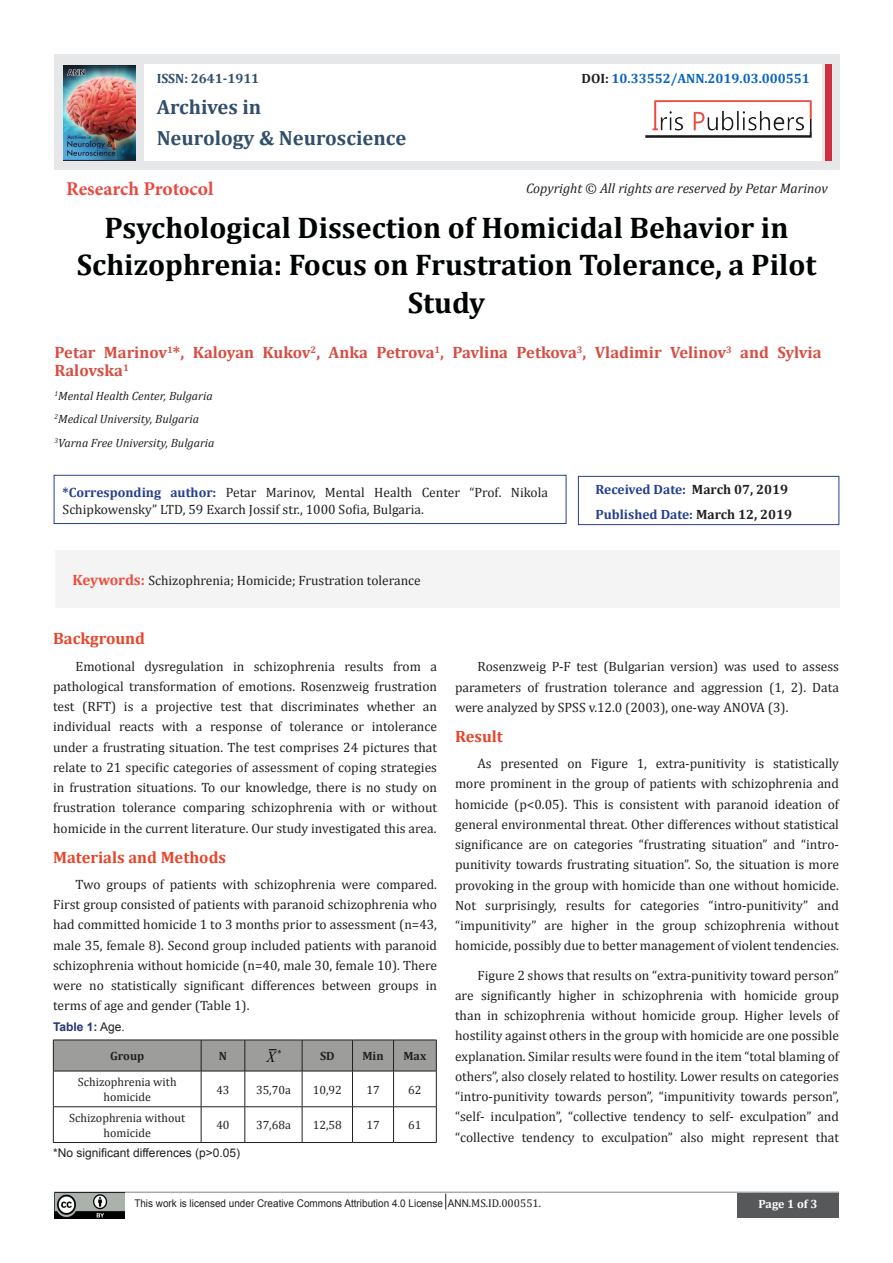
<style>
.page{position:relative;width:893px;height:1263px;background:#fff}
.page>*{position:absolute;margin:0;border:0;box-sizing:border-box;transform-origin:0 0}
.t1{font:700 30px/37.5px "Cambria";color:#000303;text-align:center}
.t2{font:700 20.55px "Cambria";color:#314e6b}
.t3{font:700 19.5px "Minion Pro";letter-spacing:-.005em;color:#e9493f}
.t4{font:700 16.5px/18px "Cambria";color:#d84d41}
.t5{font:700 16.5px "Cambria";color:#e8442a}
.t6{font:italic 15.3px "Times New Roman";color:#000;scale:.91 1}
.t7{font:italic 13.8px "Cambria";color:#231f20}
.t8{font:13.5px/20.2px "Cambria";color:#231f20;text-align:justify}
.t9{font:700 13.5px "Cambria";color:#253f8e}
.t10{font:700 13.5px "Cambria";color:#0563c1}
.t11{font:700 13.5px "Cambria";color:#314e6b}
.t12{font:12px/14.4px "Cambria";color:#231f20;text-align:center}
.t13{font:italic 12px "Cambria";color:#231f20}
.t14{font:12px "Arial";color:#231f20}
.t15{font:700 12px "Cambria";color:#231f20}
.t16{font:700 12px "Arial";color:#233571}
.t17{font:700 12px "Cambria";color:#fff}
.t18{font:10.65px "Arial";color:#231f20;scale:.94 1}
.t19{font:8.85px "Times New Roman";color:#000;scale:.91 1}
.s1{color:#231f20}
.s2{font-weight:700;color:#253f8e}
.s3{font-weight:700;font-size:15px;color:#ef4d3d}
.s4{font-weight:400;color:#231f20}
.s5{font-family:"Cambria";font-size:11.25px}
</style>
<div class="page">
<hr style="left:54px;top:1191px;width:785px;height:2px;background:#a8a9ad">
<div style="left:737px;top:1193px;width:102px;height:24px;background:#57585a"></div>
<div style="left:578px;top:476px;width:261px;height:49px;border:1px solid #253f8e"></div>
<div style="left:54px;top:54px;width:785px;height:116px;background:#e6e7e8"></div>
<div style="left:145px;top:64px;width:677px;height:97px;background:#fff"></div>
<img style="left:64px;top:65px;width:72px;height:96px">
<img style="left:646px;top:101px;width:165px;height:36px">
<div style="left:825px;top:64px;width:6px;height:97px;background:#cf2e41"></div>
<div style="left:54px;top:475px;width:512px;height:49px;border:1px solid #253f8e"></div>
<hr style="left:436px;top:1040px;width:1px;height:31px;background:#231f20">
<hr style="left:53px;top:1071px;width:148px;height:1px;background:#231f20">
<hr style="left:53px;top:1071px;width:1px;height:35px;background:#231f20">
<hr style="left:201px;top:1071px;width:44px;height:1px;background:#231f20">
<hr style="left:201px;top:1071px;width:1px;height:35px;background:#231f20">
<hr style="left:245px;top:1071px;width:57px;height:1px;background:#231f20">
<hr style="left:245px;top:1071px;width:1px;height:35px;background:#231f20">
<hr style="left:302px;top:1071px;width:50px;height:1px;background:#231f20">
<hr style="left:302px;top:1071px;width:1px;height:35px;background:#231f20">
<hr style="left:352px;top:1071px;width:42px;height:1px;background:#231f20">
<hr style="left:352px;top:1071px;width:1px;height:35px;background:#231f20">
<hr style="left:394px;top:1071px;width:42px;height:1px;background:#231f20">
<hr style="left:393px;top:1071px;width:1px;height:35px;background:#231f20">
<hr style="left:436px;top:1071px;width:1px;height:35px;background:#231f20">
<hr style="left:53px;top:1106px;width:148px;height:1px;background:#231f20">
<hr style="left:53px;top:1107px;width:1px;height:35px;background:#231f20">
<hr style="left:201px;top:1106px;width:44px;height:1px;background:#231f20">
<hr style="left:201px;top:1107px;width:1px;height:35px;background:#231f20">
<hr style="left:245px;top:1106px;width:57px;height:1px;background:#231f20">
<hr style="left:245px;top:1107px;width:1px;height:35px;background:#231f20">
<hr style="left:302px;top:1106px;width:50px;height:1px;background:#231f20">
<hr style="left:302px;top:1107px;width:1px;height:35px;background:#231f20">
<hr style="left:352px;top:1106px;width:42px;height:1px;background:#231f20">
<hr style="left:352px;top:1107px;width:1px;height:35px;background:#231f20">
<hr style="left:394px;top:1106px;width:42px;height:1px;background:#231f20">
<hr style="left:393px;top:1107px;width:1px;height:35px;background:#231f20">
<hr style="left:436px;top:1107px;width:1px;height:35px;background:#231f20">
<hr style="left:53px;top:1142px;width:148px;height:1px;background:#231f20">
<hr style="left:201px;top:1142px;width:44px;height:1px;background:#231f20">
<hr style="left:245px;top:1142px;width:57px;height:1px;background:#231f20">
<hr style="left:302px;top:1142px;width:50px;height:1px;background:#231f20">
<hr style="left:352px;top:1142px;width:42px;height:1px;background:#231f20">
<hr style="left:394px;top:1142px;width:42px;height:1px;background:#231f20">
<svg style="left:53px;top:1040px;width:383px;height:31px;background:#979796"></svg>
<img style="left:54px;top:1192px;width:70px;height:26px">
<svg style="left:445px;top:1193px;width:1px;height:16px"></svg>
<div style="left:55px;top:550px;width:784px;height:57px;background:#f4f4f4"></div>
<p class="t11" style="left:157px;top:69px;width:104px">ISSN: 2641-1911</p>
<p class="t10" style="left:582px;top:69px;width:230px"><span class="s1">DOI:</span> 10.33552/ANN.2019.03.000551</p>
<p class="t2" style="left:157px;top:93px;width:106px">Archives in</p>
<p class="t2" style="left:157px;top:124px;width:251px">Neurology &amp; Neuroscience</p>
<p class="t3" style="left:66px;top:175px;width:149px">Research Protocol</p>
<p class="t7" style="left:526px;top:178px;width:303px">Copyright © All rights are reserved by Petar Marinov</p>
<p class="t1" style="left:77px;top:208px;width:741px">Psychological Dissection of Homicidal Behavior in<br>Schizophrenia: Focus on Frustration Tolerance, a Pilot<br>Study</p>
<p class="t4" style="left:55px;top:343px;width:768px">Petar Marinov<sup>1</sup>*, Kaloyan Kukov<sup>2</sup>, Anka Petrova<sup>1</sup>, Pavlina Petkova<sup>3</sup>, Vladimir Velinov<sup>3</sup> and Sylvia<br>Ralovska<sup>1</sup></p>
<p class="t13" style="left:55px;top:387px;width:160px"><sup>1</sup>Mental Health Center, Bulgaria</p>
<p class="t13" style="left:55px;top:411px;width:146px"><sup>2</sup>Medical University, Bulgaria</p>
<p class="t13" style="left:55px;top:434px;width:161px"><sup>3</sup>Varna Free University, Bulgaria</p>
<p class="t9" style="left:595px;top:480px;width:194px">Received Date: <span class="s1">March 07, 2019</span></p>
<p class="t9" style="left:595px;top:505px;width:198px">Published Date: <span class="s1">March 12, 2019</span></p>
<p class="t8" style="left:63px;top:484px;width:487px;line-height:16.5px"><span class="s2">*Corresponding author:</span> Petar Marinov, Mental Health Center “Prof. Nikola<br>Schipkowensky” LTD, 59 Exarch Jossif str., 1000 Sofia, Bulgaria.</p>
<p class="t8" style="left:73px;top:570px;width:350px"><span class="s3">Keywords:</span> Schizophrenia; Homicide; Frustration tolerance</p>
<p class="t5" style="left:53px;top:627px;width:93px">Background</p>
<p class="t8" style="left:53px;top:656px;width:385px;text-indent:22px">Emotional dysregulation in schizophrenia results from a pathological transformation of emotions. Rosenzweig frustration test (RFT) is a projective test that discriminates whether an individual reacts with a response of tolerance or intolerance under a frustrating situation. The test comprises 24 pictures that relate to 21 specific categories of assessment of coping strategies in frustration situations. To our knowledge, there is no study on frustration tolerance comparing schizophrenia with or without homicide in the current literature. Our study investigated this area.</p>
<p class="t5" style="left:53px;top:845px;width:174px">Materials and Methods</p>
<p class="t8" style="left:53px;top:874px;width:385px;text-indent:22px">Two groups of patients with schizophrenia were compared.<br>First group consisted of patients with paranoid schizophrenia who had committed homicide 1 to 3 months prior to assessment (n=43, male 35, female 8). Second group included patients with paranoid schizophrenia without homicide (n=40, male 30, female 10). There were no statistically significant differences between groups in terms of age and gender (Table 1).</p>
<p class="t16" style="left:53px;top:1018px;width:73px">Table 1: <span class="s4">Age.</span></p>
<p class="t15" style="left:110px;top:1047px;width:36px">Group</p>
<p class="t15" style="left:219px;top:1047px;width:10px">N</p>
<p class="t19" style="left:277px;top:1047px;width:6px">*</p>
<p class="t6" style="left:267px;top:1047px;width:11px">X</p>
<p class="t15" style="left:320px;top:1047px;width:16px">SD</p>
<p class="t15" style="left:362px;top:1047px;width:23px">Min</p>
<p class="t15" style="left:403px;top:1047px;width:24px">Max</p>
<p class="t12" style="left:78px;top:1075px;width:100px">Schizophrenia with homicide</p>
<p class="t12" style="left:216px;top:1082px;width:15px">43</p>
<p class="t12" style="left:256px;top:1082px;width:36px">35,70a</p>
<p class="t12" style="left:313px;top:1082px;width:31px">10,92</p>
<p class="t12" style="left:366px;top:1082px;width:15px">17</p>
<p class="t12" style="left:408px;top:1082px;width:15px">62</p>
<p class="t12" style="left:69px;top:1111px;width:117px">Schizophrenia without homicide</p>
<p class="t12" style="left:216px;top:1118px;width:15px">40</p>
<p class="t12" style="left:256px;top:1118px;width:36px">37,68a</p>
<p class="t12" style="left:313px;top:1118px;width:31px">12,58</p>
<p class="t12" style="left:366px;top:1118px;width:15px">17</p>
<p class="t12" style="left:408px;top:1118px;width:15px">61</p>
<p class="t14" style="left:53px;top:1145px;width:188px">*No significant differences (p&gt;0.05)</p>
<p class="t8" style="left:455px;top:656px;width:385px;text-indent:22px">Rosenzweig P-F test (Bulgarian version) was used to assess parameters of frustration tolerance and aggression (1, 2). Data were analyzed by SPSS v.12.0 (2003), one-way ANOVA (3).</p>
<p class="t5" style="left:455px;top:724px;width:49px">Result</p>
<p class="t8" style="left:455px;top:753px;width:385px;text-indent:22px">As presented on Figure 1, extra-punitivity is statistically more prominent in the group of patients with schizophrenia and homicide (p&lt;0.05). This is consistent with paranoid ideation of general environmental threat. Other differences without statistical significance are on categories “frustrating situation” and “intro&shy;punitivity towards frustrating situation”. So, the situation is more provoking in the group with homicide than one without homicide.<br>Not surprisingly, results for categories “intro-punitivity” and “impunitivity” are higher in the group schizophrenia without homicide, possibly due to better management of violent tendencies.</p>
<p class="t8" style="left:455px;top:965px;width:385px;text-indent:22px">Figure 2 shows that results on “extra-punitivity toward person” are significantly higher in schizophrenia with homicide group than in schizophrenia without homicide group. Higher levels of hostility against others in the group with homicide are one possible explanation. Similar results were found in the item “total blaming of others”, also closely related to hostility. Lower results on categories “intro-punitivity towards person”, “impunitivity towards person”, “self- inculpation”, “collective tendency to self- exculpation” and “collective tendency to exculpation” also might represent that</p>
<p class="t18" style="left:134px;top:1196px;width:434px">This work is licensed under Creative Commons Attribution 4.0 License ANN<span class="s5">.MS.ID.000551.</span></p>
<p class="t17" style="left:758px;top:1196px;width:60px">Page 1 of 3</p>
</div>
